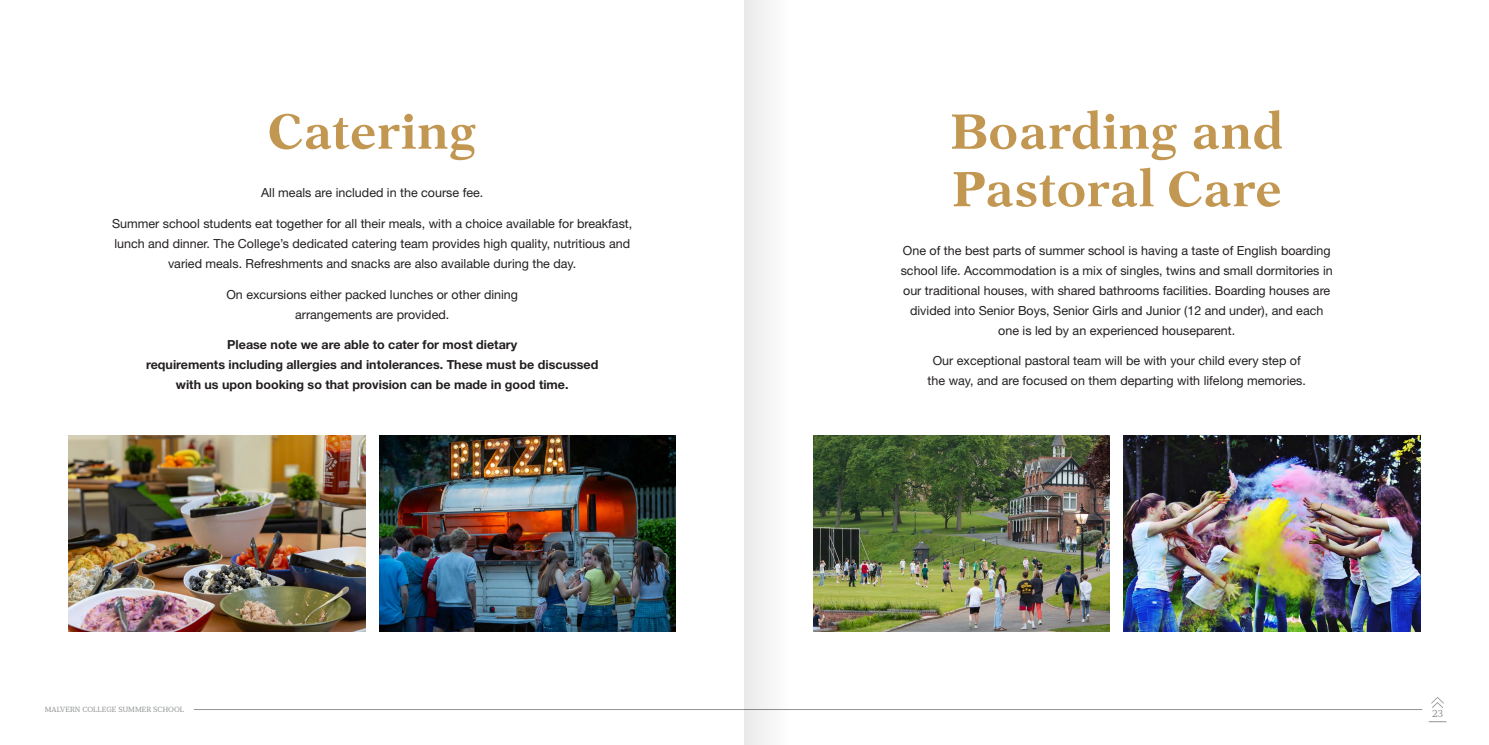
<style>
.page{position:relative;width:1489px;height:745px;background:#fff}
.page>*{position:absolute;margin:0;border:0;box-sizing:border-box;transform-origin:0 0}
.title2{font:500 51.25px/57.5px "Aster";color:#c29751}
.t1{font:12.5px/20px "Helvetica Neue LT Pro";color:#231f20;text-align:center}
.t2{font:700 12.5px/20px "Helvetica Neue LT Pro";color:#231f20;text-align:center}
.t3{font:10px "Prumo Slab";color:#929595}
.t4{font:7.5px "Prumo Slab";letter-spacing:.01em;color:#929595}
</style>
<div class="page">
<svg style="left:1431px;top:697px;width:12px;height:11px"></svg>
<hr style="left:194px;top:708px;width:1228px;height:1px;background:#929595">
<img style="left:69px;top:435px;width:296px;height:196px">
<img style="left:379px;top:435px;width:296px;height:196px">
<img style="left:813px;top:435px;width:296px;height:196px">
<img style="left:1123px;top:435px;width:296px;height:196px">
<div style="left:744px;top:0;width:44px;height:744px;background:#f1f1f1"></div>
<p class="title2" style="left:268px;top:104px;width:210px">Catering</p>
<p class="t1" style="left:261px;top:182px;width:224px">All meals are included in the course fee.</p>
<p class="t1" style="left:112px;top:213px;width:521px">Summer school students eat together for all their meals, with a choice available for breakfast, lunch and dinner. The College’s dedicated catering team provides high quality, nutritious and varied meals. Refreshments and snacks are also available during the day.</p>
<p class="t1" style="left:226px;top:283px;width:293px">On excursions either packed lunches or other dining arrangements are provided.</p>
<p class="t2" style="left:146px;top:334px;width:453px">Please note we are able to cater for most dietary<br>requirements including allergies and intolerances. These must be discussed with us upon booking so that provision can be made in good time.</p>
<p class="t4" style="left:45px;top:704px;width:141px">MALVERN COLLEGE SUMMER SCHOOL</p>
<p class="title2" style="left:949px;top:104px;width:335px">Boarding and<br>Pastoral Care</p>
<p class="t1" style="left:900px;top:240px;width:433px">One of the best parts of summer school is having a taste of English boarding school life. Accommodation is a mix of singles, twins and small dormitories in our traditional houses, with shared bathrooms facilities. Boarding houses are divided into Senior Boys, Senior Girls and Junior (12 and under), and each one is led by an experienced houseparent.</p>
<p class="t1" style="left:927px;top:350px;width:380px">Our exceptional pastoral team will be with your child every step of the way, and are focused on them departing with lifelong memories.</p>
<p class="t3" style="left:1431px;top:707px;width:12px">23</p>
</div>
